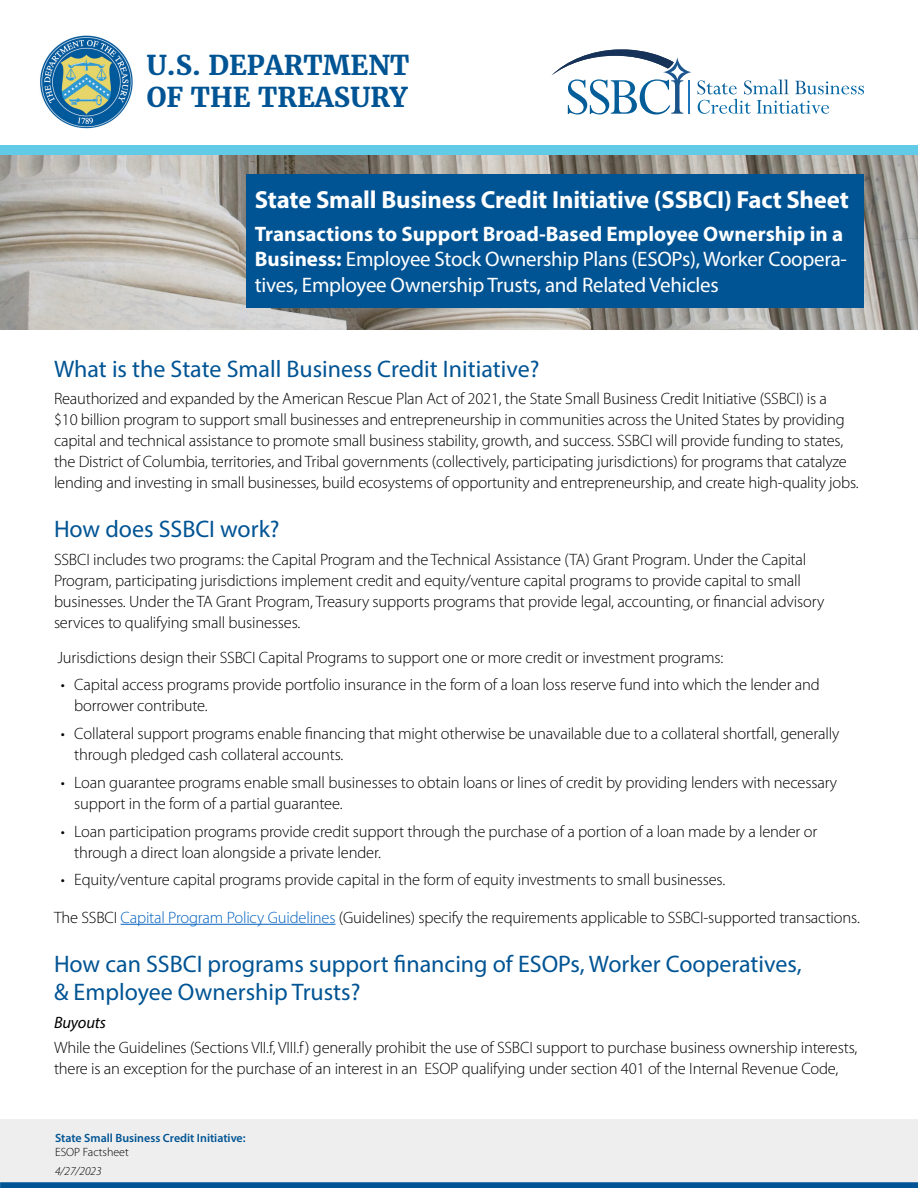
<style>
.page{position:relative;width:918px;height:1188px;background:#fff}
.page>*{position:absolute;margin:0;border:0;box-sizing:border-box;transform-origin:0 0}
.t1{font:700 27px/32.4px "Merriweather";color:#005494}
.H2_bold{font:700 24.75px "Myriad Pro";letter-spacing:-.005em;color:#fff}
.t2{font:24px/28.8px "Myriad Pro";color:#005494}
.H2_bold-2{font:21px/25.5px "Myriad Pro";letter-spacing:-.015em;color:#fff}
.Body2{font:300 16.5px/21px "Myriad Pro";letter-spacing:-.01em;color:#000}
.t3{font:italic 16.5px "Myriad Pro";letter-spacing:-.01em;color:#000}
.footfootfeet{font:600 12px "Myriad Pro";color:#005494}
.footfootfeet-2{font:300 12px "Myriad Pro";color:#000}
.footfootfeet-3{font:italic 300 12px "Myriad Pro";color:#000}
.s1{font-weight:700}
.s2{color:#0563c1}
</style>
<div class="page">
<img style="left:0;top:154px;width:918px;height:176px">
<div style="left:0;top:145px;width:918px;height:9px;background:#61cae7"></div>
<div style="left:0;top:1182px;width:918px;height:6px;background:#005494"></div>
<div style="left:0;top:1119px;width:918px;height:63px;background:#eee"></div>
<img style="left:40px;top:35px;width:93px;height:94px">
<hr style="left:121px;top:924px;width:214px;height:1px;background:#0563c1">
<div style="left:246px;top:174px;width:618px;height:134px;background:#005494"></div>
<svg style="left:698px;top:79px;width:166px;height:35px"></svg>
<svg style="left:551px;top:50px;width:141px;height:64px"></svg>
<p class="t1" style="left:147px;top:49px;width:264px">U.S. DEPARTMENT<br>OF THE TREASURY</p>
<p class="H2_bold" style="left:255px;top:184px;width:595px">State Small Business Credit Initiative (SSBCI) Fact Sheet</p>
<p class="H2_bold-2" style="left:255px;top:220px;width:594px"><span class="s1">Transactions to Support Broad-Based Employee Ownership in a<br>Business:</span> Employee Stock Ownership Plans (ESOPs), Worker Coopera&shy;tives, Employee Ownership Trusts, and Related Vehicles</p>
<h3 class="t2" style="left:54px;top:354px;width:487px">What is the State Small Business Credit Initiative?</h3>
<p class="Body2" style="left:54px;top:389px;width:806px">Reauthorized and expanded by the American Rescue Plan Act of 2021, the State Small Business Credit Initiative (SSBCI) is a<br>$10 billion program to support small businesses and entrepreneurship in communities across the United States by providing capital and technical assistance to promote small business stability, growth, and success. SSBCI will provide funding to states, the District of Columbia, territories, and Tribal governments (collectively, participating jurisdictions) for programs that catalyze lending and investing in small businesses, build ecosystems of opportunity and entrepreneurship, and create high-quality jobs.</p>
<h3 class="t2" style="left:54px;top:515px;width:227px">How does SSBCI work?</h3>
<p class="Body2" style="left:54px;top:549px;width:772px">SSBCI includes two programs: the Capital Program and the Technical Assistance (TA) Grant Program. Under the Capital Program, participating jurisdictions implement credit and equity/venture capital programs to provide capital to small businesses. Under the TA Grant Program, Treasury supports programs that provide legal, accounting, or financial advisory services to qualifying small businesses.</p>
<p class="Body2" style="left:57px;top:647px;width:667px">Jurisdictions design their SSBCI Capital Programs to support one or more credit or investment programs:</p>
<p class="Body2" style="left:74px;top:675px;width:747px;text-indent:-14px">• Capital access programs provide portfolio insurance in the form of a loan loss reserve fund into which the lender and borrower contribute.</p>
<p class="Body2" style="left:74px;top:723px;width:767px;text-indent:-14px">• Collateral support programs enable financing that might otherwise be unavailable due to a collateral shortfall, generally through pledged cash collateral accounts.</p>
<p class="Body2" style="left:74px;top:772px;width:764px;text-indent:-14px">• Loan guarantee programs enable small businesses to obtain loans or lines of credit by providing lenders with necessary support in the form of a partial guarantee.</p>
<p class="Body2" style="left:74px;top:821px;width:745px;text-indent:-14px">• Loan participation programs provide credit support through the purchase of a portion of a loan made by a lender or through a direct loan alongside a private lender.</p>
<p class="Body2" style="left:61px;top:870px;width:666px">• Equity/venture capital programs provide capital in the form of equity investments to small businesses.</p>
<p class="Body2" style="left:54px;top:907px;width:807px">The SSBCI <span class="s2">Capital Program Policy Guidelines</span> (Guidelines) specify the requirements applicable to SSBCI-supported transactions.</p>
<h3 class="t2" style="left:54px;top:949px;width:749px">How can SSBCI programs support financing of ESOPs, Worker Cooperatives, &amp; Employee Ownership Trusts?</h3>
<h4 class="t3" style="left:54px;top:1012px;width:54px">Buyouts</h4>
<p class="Body2" style="left:54px;top:1037px;width:805px">While the Guidelines (Sections VII.f, VIII.f ) generally prohibit the use of SSBCI support to purchase business ownership interests, there is an exception for the purchase of an interest in an ESOP qualifying under section 401 of the Internal Revenue Code,</p>
<p class="footfootfeet" style="left:55px;top:1130px;width:192px">State Small Business Credit Initiative:</p>
<p class="footfootfeet-2" style="left:55px;top:1146px;width:75px">ESOP Factsheet</p>
<p class="footfootfeet-3" style="left:55px;top:1165px;width:48px">4/27/2023</p>
</div>
